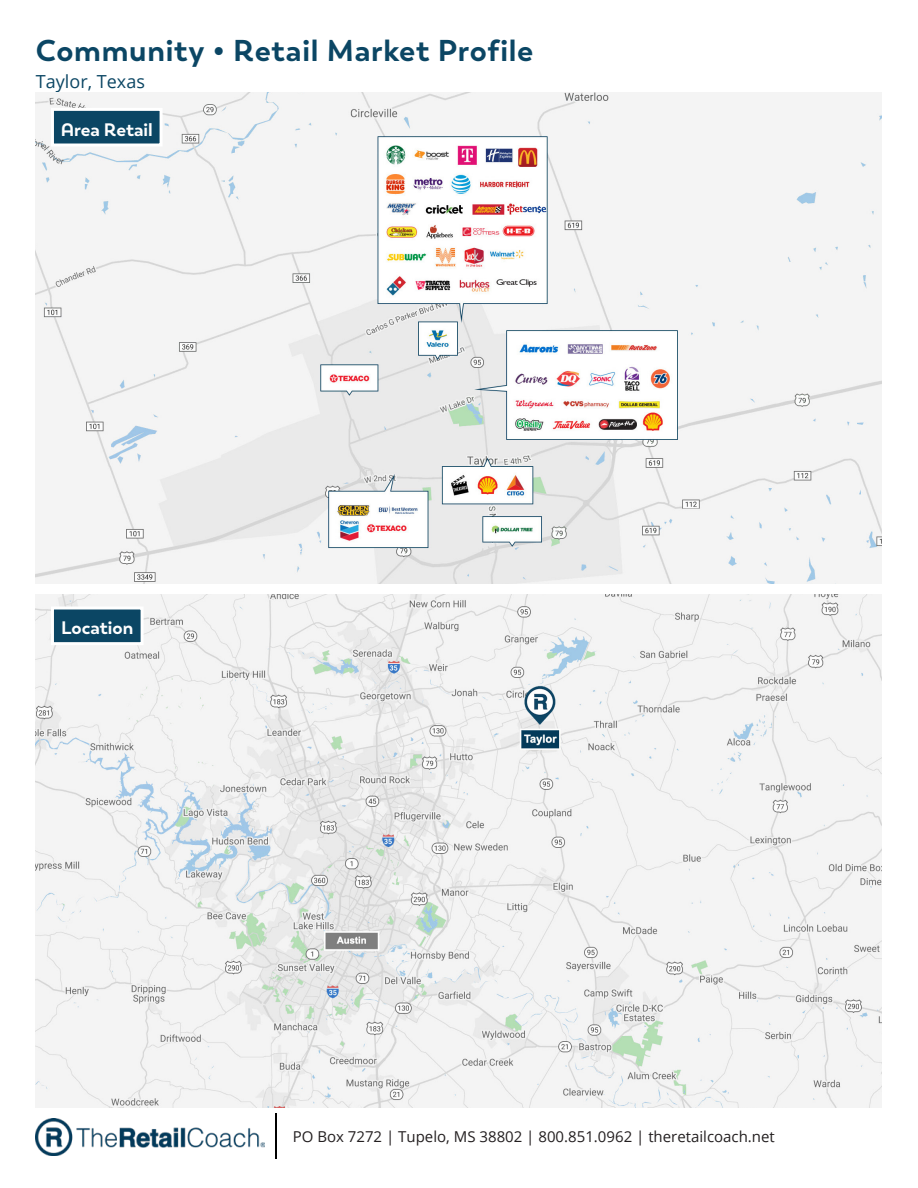
<style>
.page{position:relative;width:918px;height:1188px;background:#fff}
.page>*{position:absolute;margin:0;border:0;box-sizing:border-box;transform-origin:0 0}
.BlueTitles{font:700 30px "Trenda";letter-spacing:.025em;color:#0b4664}
.t1{font:700 18px "Trenda";color:#fff}
.BlueTitles-2{font:18px "Open Sans";color:#0b4664}
.t2{font:15px "Open Sans";color:#231f20}
</style>
<div class="page">
<img style="left:36px;top:1118px;width:228px;height:37px">
<img style="left:275px;top:1114px;width:1px;height:45px">
<img style="left:36px;top:93px;width:846px;height:490px">
<img style="left:36px;top:594px;width:846px;height:514px">
<div style="left:52px;top:109px;width:109px;height:36px;background:#0b4664"></div>
<div style="left:51px;top:108px;width:112px;height:39px;border:3px solid #fff"></div>
<div style="left:52px;top:608px;width:90px;height:36px;background:#0b4664"></div>
<div style="left:51px;top:607px;width:93px;height:38px;border:3px solid #fff"></div>
<p class="BlueTitles" style="left:36px;top:32px;width:499px">Community • Retail Market Profile</p>
<p class="BlueTitles-2" style="left:36px;top:70px;width:110px">Taylor, Texas</p>
<p class="t1" style="left:61px;top:118px;width:94px">Area Retail</p>
<p class="t1" style="left:61px;top:617px;width:74px">Location</p>
<p class="t2" style="left:293px;top:1126px;width:484px">PO Box 7272 | Tupelo, MS 38802 | 800.851.0962 | theretailcoach.net</p>
</div>
